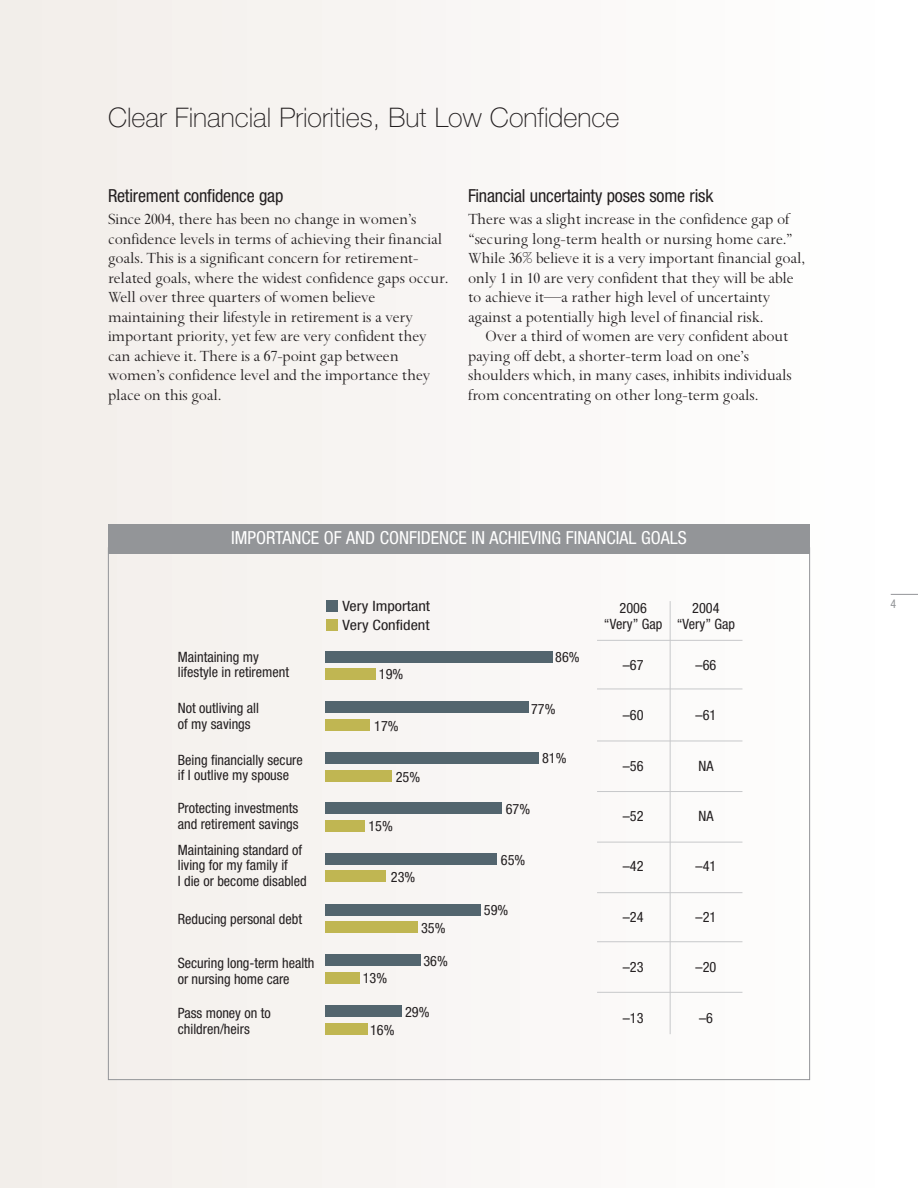
<style>
.page{position:relative;width:918px;height:1188px;background:#f9f6f5}
.page>*{position:absolute;margin:0;border:0;box-sizing:border-box;transform-origin:0 0}
.t1{font:100 27px "Helvetica Neue";color:#231f20}
.t2{font:condensed 18px "Helvetica Neue";letter-spacing:-.01em;color:#231f20}
.t3{font:condensed 18px "Helvetica Neue";color:#fff}
.t4{font:17.25px/19.5px "Spectrum";letter-spacing:-.01em;color:#231f20}
.t5{font:condensed 14.25px/15.8px "Helvetica Neue";color:#231f20}
.t6{font:condensed 14.25px "Helvetica Neue";color:#231f20;scale:1.14 1}
.t7{font:condensed 12px "Helvetica Neue";color:#939598}
</style>
<div class="page">
<svg style="left:891px;top:594px;width:27px;height:1px"></svg>
<div style="left:326px;top:600px;width:11px;height:12px;background:#53656e"></div>
<div style="left:326px;top:619px;width:11px;height:12px;background:#c0b652"></div>
<div style="left:325px;top:668px;width:50px;height:12px;background:#c0b652"></div>
<div style="left:325px;top:651px;width:227px;height:12px;background:#53656e"></div>
<div style="left:325px;top:719px;width:45px;height:12px;background:#c0b652"></div>
<div style="left:325px;top:702px;width:203px;height:11px;background:#53656e"></div>
<div style="left:325px;top:770px;width:66px;height:12px;background:#c0b652"></div>
<div style="left:325px;top:752px;width:214px;height:12px;background:#53656e"></div>
<div style="left:325px;top:820px;width:40px;height:12px;background:#c0b652"></div>
<div style="left:325px;top:802px;width:177px;height:12px;background:#53656e"></div>
<div style="left:325px;top:870px;width:61px;height:12px;background:#c0b652"></div>
<div style="left:325px;top:853px;width:172px;height:12px;background:#53656e"></div>
<div style="left:325px;top:921px;width:92px;height:12px;background:#c0b652"></div>
<div style="left:325px;top:904px;width:156px;height:11px;background:#53656e"></div>
<div style="left:325px;top:972px;width:34px;height:12px;background:#c0b652"></div>
<div style="left:325px;top:954px;width:95px;height:12px;background:#53656e"></div>
<div style="left:325px;top:1023px;width:42px;height:12px;background:#c0b652"></div>
<div style="left:325px;top:1005px;width:77px;height:12px;background:#53656e"></div>
<div style="left:108px;top:525px;width:702px;height:29px;background:#939598"></div>
<hr style="left:670px;top:601px;width:1px;height:433px;background:#c7c8ca">
<hr style="left:597px;top:640px;width:145px;height:1px;background:#c7c8ca">
<hr style="left:597px;top:741px;width:145px;height:1px;background:#c7c8ca">
<hr style="left:597px;top:791px;width:145px;height:1px;background:#c7c8ca">
<hr style="left:597px;top:842px;width:145px;height:1px;background:#c7c8ca">
<hr style="left:597px;top:892px;width:145px;height:1px;background:#c7c8ca">
<hr style="left:597px;top:941px;width:145px;height:1px;background:#c7c8ca">
<hr style="left:597px;top:992px;width:145px;height:1px;background:#c7c8ca">
<hr style="left:597px;top:689px;width:145px;height:1px;background:#c7c8ca">
<h1 class="t1" style="left:108px;top:108px;width:513px">Clear Financial Priorities, But Low Confidence</h1>
<p class="t2" style="left:108px;top:189px;width:177px">Retirement confidence gap</p>
<p class="t4" style="left:108px;top:211px;width:342px">Since 2004, there has been no change in women’s confidence levels in terms of achieving their financial goals. This is a significant concern for retirement&shy;related goals, where the widest confidence gaps occur.<br>Well over three quarters of women believe maintaining their lifestyle in retirement is a very important priority, yet few are very confident they can achieve it. There is a 67-point gap between women’s confidence level and the importance they place on this goal.</p>
<p class="t2" style="left:468px;top:189px;width:247px">Financial uncertainty poses some risk</p>
<p class="t4" style="left:468px;top:211px;width:339px">There was a slight increase in the confidence gap of “securing long-term health or nursing home care.” While 36% believe it is a very important financial goal, only 1 in 10 are very confident that they will be able to achieve it—a rather high level of uncertainty against a potentially high level of financial risk.</p>
<p class="t4" style="left:468px;top:328px;width:325px;text-indent:18px">Over a third of women are very confident about paying off debt, a shorter-term load on one’s shoulders which, in many cases, inhibits individuals from concentrating on other long-term goals.</p>
<p class="t3" style="left:231px;top:531px;width:457px">IMPORTANCE OF AND CONFIDENCE IN ACHIEVING FINANCIAL GOALS</p>
<p class="t6" style="left:342px;top:601px;width:78px">Very Important</p>
<p class="t6" style="left:343px;top:620px;width:78px">Very Confident</p>
<p class="t5" style="left:604px;top:601px;width:60px;text-align:center">2006 “Very” Gap</p>
<p class="t5" style="left:677px;top:601px;width:60px;text-align:center">2004 “Very” Gap</p>
<p class="t5" style="left:178px;top:650px;width:113px">Maintaining my lifestyle in retirement</p>
<p class="t5" style="left:386px;top:667px;width:19px">9%</p>
<p class="t5" style="left:555px;top:651px;width:26px">86%</p>
<p class="t5" style="left:623px;top:658px;width:22px">–67</p>
<p class="t5" style="left:696px;top:658px;width:22px">–66</p>
<p class="t5" style="left:178px;top:701px;width:83px">Not outliving all of my savings</p>
<p class="t5" style="left:381px;top:719px;width:19px">7%</p>
<p class="t5" style="left:531px;top:702px;width:26px">77%</p>
<p class="t5" style="left:623px;top:708px;width:22px">–60</p>
<p class="t5" style="left:696px;top:708px;width:22px">–61</p>
<p class="t5" style="left:178px;top:753px;width:127px">Being financially secure if I outlive my spouse</p>
<p class="t5" style="left:178px;top:802px;width:122px">Protecting investments and retirement savings</p>
<p class="t5" style="left:396px;top:770px;width:26px">25%</p>
<p class="t5" style="left:375px;top:819px;width:19px">5%</p>
<p class="t5" style="left:542px;top:752px;width:26px">81%</p>
<p class="t5" style="left:506px;top:802px;width:26px">67%</p>
<p class="t5" style="left:623px;top:759px;width:22px">–56</p>
<p class="t5" style="left:623px;top:809px;width:22px">–52</p>
<p class="t5" style="left:699px;top:759px;width:17px">NA</p>
<p class="t5" style="left:699px;top:809px;width:17px">NA</p>
<p class="t5" style="left:178px;top:843px;width:126px">Maintaining standard of</p>
<p class="t5" style="left:178px;top:859px;width:112px">living for my family if</p>
<p class="t5" style="left:184px;top:874px;width:124px">die o become disabled</p>
<p class="t5" style="left:178px;top:912px;width:126px">Reducing personal debt</p>
<p class="t5" style="left:178px;top:956px;width:138px">Securing long-term health o nursing home care</p>
<p class="t5" style="left:391px;top:870px;width:26px">23%</p>
<p class="t5" style="left:370px;top:971px;width:19px">3%</p>
<p class="t5" style="left:421px;top:921px;width:26px">35%</p>
<p class="t5" style="left:423px;top:954px;width:26px">36%</p>
<p class="t5" style="left:501px;top:853px;width:26px">65%</p>
<p class="t5" style="left:484px;top:903px;width:26px">59%</p>
<p class="t5" style="left:623px;top:860px;width:22px">–42</p>
<p class="t5" style="left:696px;top:860px;width:22px">–41</p>
<p class="t5" style="left:623px;top:910px;width:22px">–24</p>
<p class="t5" style="left:696px;top:910px;width:22px">–21</p>
<p class="t5" style="left:623px;top:960px;width:22px">–23</p>
<p class="t5" style="left:696px;top:960px;width:22px">–20</p>
<p class="t5" style="left:178px;top:1006px;width:95px">Pass money on to children/heirs</p>
<p class="t5" style="left:377px;top:1023px;width:19px">6%</p>
<p class="t5" style="left:405px;top:1005px;width:26px">29%</p>
<p class="t5" style="left:623px;top:1011px;width:22px">–13</p>
<p class="t5" style="left:699px;top:1011px;width:15px">–6</p>
<p class="t7" style="left:891px;top:599px;width:7px">4</p>
</div>
